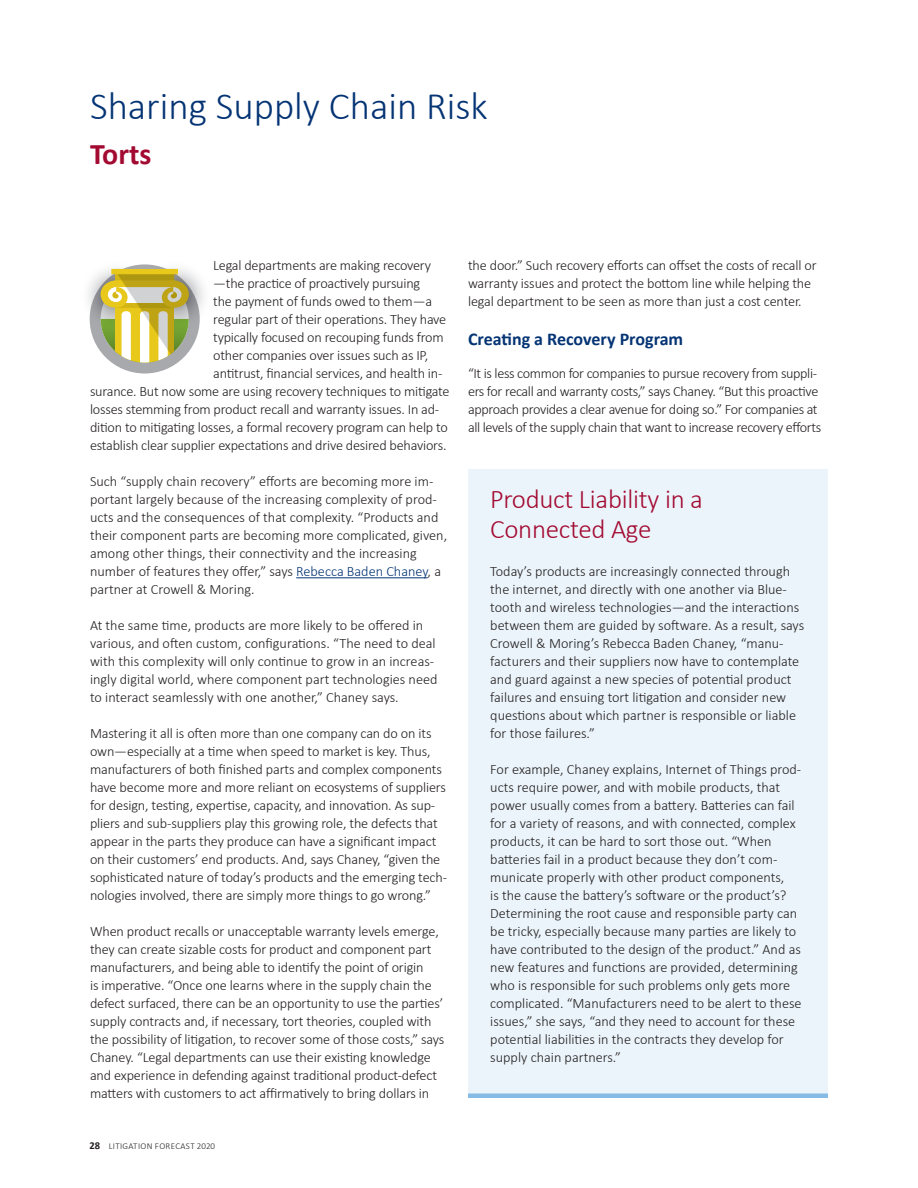
<style>
.page{position:relative;width:918px;height:1188px;background:#fff}
.page>*{position:absolute;margin:0;border:0;box-sizing:border-box;transform-origin:0 0}
.Callibri_head{font:300 39px "Calibri";color:#053474}
.Callibri_topic{font:700 30px "Calibri";color:#a30a32}
.Callibri_sidebar_hea{font:300 27px/30px "Calibri";letter-spacing:-.01em;color:#a30a32}
.Callibri_subhead_12p{font:700 18px "Calibri";color:#053474}
.Callibri_text_no_ind{font:300 14.25px/18px "Calibri";letter-spacing:-.01em;color:#231f20}
.Callibri_subhead_12p-2{font:300 14.25px/18px "Calibri";letter-spacing:-.025em;color:#231f20}
.t1{font:300 9px "Calibri";letter-spacing:.04em;color:#231f20}
.s1{color:#053474}
.s2{font-weight:700;font-size:10.5px}
</style>
<div class="page">
<div style="left:468px;top:469px;width:360px;height:625px;background:#ebf4fa"></div>
<hr style="left:468px;top:1094px;width:360px;height:4px;background:#85bbe5">
<hr style="left:296px;top:577px;width:132px;height:1px;background:#053474">
<svg style="left:88px;top:264px;width:116px;height:109px"></svg>
<p class="Callibri_head" style="left:90px;top:82px;width:399px">Sharing Supply Chain Risk</p>
<p class="Callibri_topic" style="left:90px;top:136px;width:63px">Torts</p>
<p class="Callibri_text_no_ind" style="left:213px;top:256px;width:219px">Legal departments are making recovery</p>
<p class="Callibri_text_no_ind" style="left:213px;top:274px;width:209px">—the practice of proactively pursuing</p>
<p class="Callibri_text_no_ind" style="left:213px;top:292px;width:220px">the payment of funds owed to them—a</p>
<p class="Callibri_text_no_ind" style="left:213px;top:310px;width:234px">regular part of their operations. They have</p>
<p class="Callibri_text_no_ind" style="left:213px;top:328px;width:232px">typically focused on recouping funds from</p>
<p class="Callibri_text_no_ind" style="left:213px;top:346px;width:217px">other companies over issues such as IP,</p>
<p class="Callibri_text_no_ind" style="left:213px;top:364px;width:231px">antitrust, financial services, and health in-</p>
<p class="Callibri_text_no_ind" style="left:90px;top:382px;width:361px">surance. But now some are using recovery techniques to mitigate</p>
<p class="Callibri_text_no_ind" style="left:90px;top:400px;width:351px">losses stemming from product recall and warranty issues. In ad-</p>
<p class="Callibri_text_no_ind" style="left:90px;top:418px;width:359px">dition to mitigating losses, a formal recovery program can help to</p>
<p class="Callibri_text_no_ind" style="left:90px;top:436px;width:358px">establish clear supplier expectations and drive desired behaviors.</p>
<p class="Callibri_text_no_ind" style="left:90px;top:472px;width:359px">Such “supply chain recovery” efforts are becoming more im&shy;portant largely because of the increasing complexity of prod&shy;ucts and the consequences of that complexity. “Products and their component parts are becoming more complicated, given, among other things, their connectivity and the increasing number of features they offer,” says <span class="s1">Rebecca Baden Chaney</span>, a partner at Crowell &amp; Moring.</p>
<p class="Callibri_text_no_ind" style="left:90px;top:616px;width:349px">At the same time, products are more likely to be offered in various, and often custom, configurations. “The need to deal with this complexity will only continue to grow in an increas&shy;ingly digital world, where component part technologies need to interact seamlessly with one another,” Chaney says.</p>
<p class="Callibri_text_no_ind" style="left:90px;top:724px;width:359px">Mastering it all is often more than one company can do on its own—especially at a time when speed to market is key. Thus, manufacturers of both finished parts and complex components have become more and more reliant on ecosystems of suppliers for design, testing, expertise, capacity, and innovation. As sup&shy;pliers and sub-suppliers play this growing role, the defects that appear in the parts they produce can have a significant impact on their customers’ end products. And, says Chaney, “given the sophisticated nature of today’s products and the emerging tech&shy;nologies involved, there are simply more things to go wrong.”</p>
<p class="Callibri_text_no_ind" style="left:90px;top:922px;width:356px">When product recalls or unacceptable warranty levels emerge, they can create sizable costs for product and component part manufacturers, and being able to identify the point of origin<br>is imperative. “Once one learns where in the supply chain the defect surfaced, there can be an opportunity to use the parties’ supply contracts and, if necessary, tort theories, coupled with the possibility of litigation, to recover some of those costs,” says Chaney. “Legal departments can use their existing knowledge and experience in defending against traditional product-defect matters with customers to act affirmatively to bring dollars in</p>
<p class="t1" style="left:89px;top:1141px;width:127px"><span class="s2">28</span> LITIGATION FORECAST 2020</p>
<p class="Callibri_text_no_ind" style="left:468px;top:256px;width:350px">the door.” Such recovery efforts can offset the costs of recall or warranty issues and protect the bottom line while helping the legal department to be seen as more than just a cost center.</p>
<p class="Callibri_subhead_12p" style="left:468px;top:328px;width:217px">Creating a Recovery Program</p>
<p class="Callibri_subhead_12p-2" style="left:468px;top:364px;width:355px">“It is less common for companies to pursue recovery from suppli&shy;ers for recall and warranty costs,” says Chaney. “But this proactive approach provides a clear avenue for doing so.” For companies at all levels of the supply chain that want to increase recovery efforts</p>
<p class="Callibri_sidebar_hea" style="left:490px;top:484px;width:214px">Product Liability in a<br>Connected Age</p>
<p class="Callibri_text_no_ind" style="left:490px;top:562px;width:315px">Today’s products are increasingly connected through the internet, and directly with one another via Blue&shy;tooth and wireless technologies—and the interactions between them are guided by software. As a result, says Crowell &amp; Moring’s Rebecca Baden Chaney, “manu&shy;facturers and their suppliers now have to contemplate and guard against a new species of potential product failures and ensuing tort litigation and consider new questions about which partner is responsible or liable for those failures.”</p>
<p class="Callibri_text_no_ind" style="left:490px;top:760px;width:313px">For example, Chaney explains, Internet of Things prod&shy;ucts require power, and with mobile products, that power usually comes from a battery. Batteries can fail for a variety of reasons, and with connected, complex products, it can be hard to sort those out. “When batteries fail in a product because they don’t com&shy;municate properly with other product components,<br>is the cause the battery’s software or the product’s?<br>Determining the root cause and responsible party can be tricky, especially because many parties are likely to have contributed to the design of the product.” And as new features and functions are provided, determining who is responsible for such problems only gets more complicated. “Manufacturers need to be alert to these issues,” she says, “and they need to account for these potential liabilities in the contracts they develop for supply chain partners.”</p>
</div>
